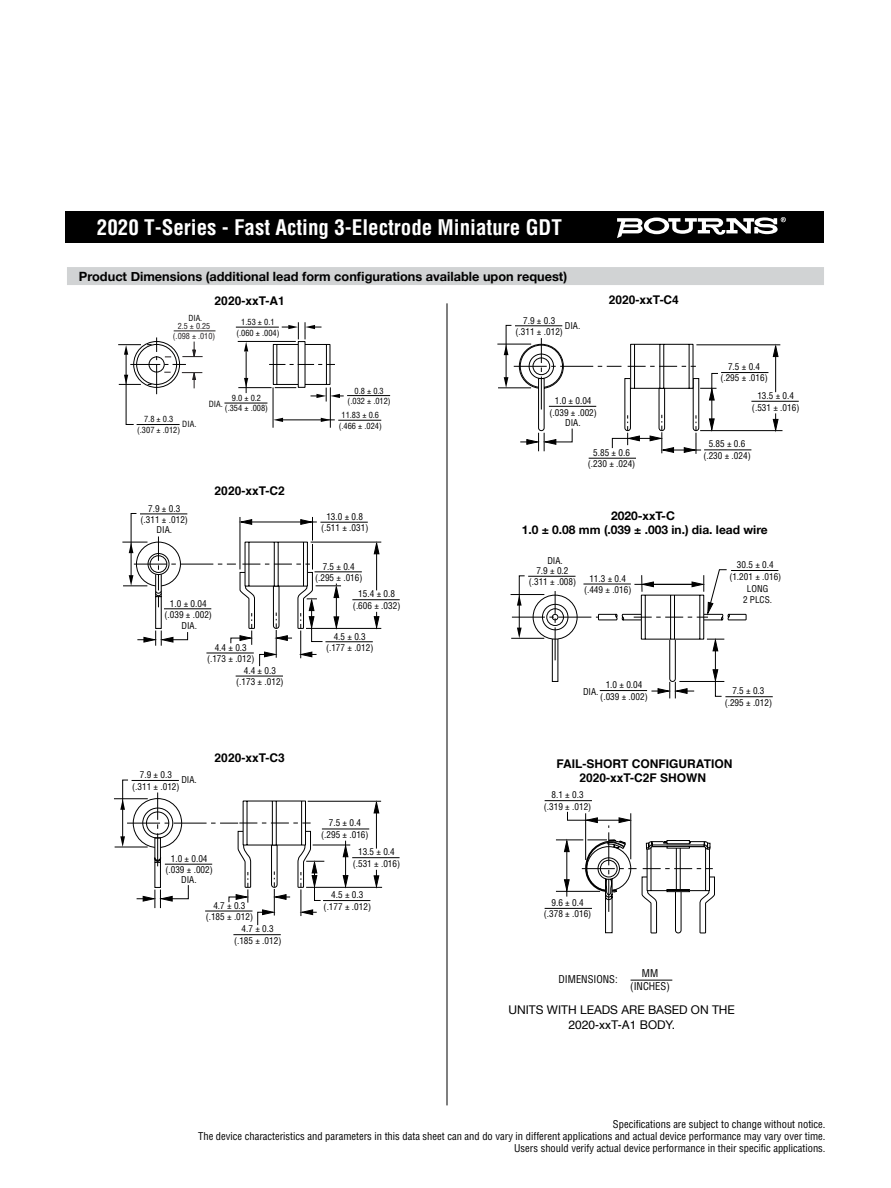
<style>
.page{position:relative;width:891px;height:1188px;background:#fff}
.page>*{position:absolute;margin:0;border:0;box-sizing:border-box;transform-origin:0 0}
.t1{font:700 condensed 21px "Helvetica";color:#fff}
.t2{font:700 12.75px "Helvetica Neue";color:#000}
.t3{font:700 12px/14.4px "Helvetica";color:#000;text-align:center}
.t4{font:700 12px/14.4px "Helvetica Neue";color:#000;text-align:center}
.t5{font:12px "Helvetica Neue";color:#000}
.t6{font:12px "Helvetica";color:#000}
.t7{font:condensed 10.5px/12px "Helvetica";color:#000;text-align:right}
.t8{font:condensed 9.15px/11.6px "Helvetica";color:#000;text-align:center}
.t9{font:condensed 8.4px/10.5px "Helvetica";color:#000;text-align:center}
.t10{font:condensed 8.25px/9.8px "Helvetica";color:#231f20;text-align:center}
.t11{font:condensed 8.25px "Helvetica";color:#000}
.s1{font-family:"Helvetica Neue"}
</style>
<div class="page">
<div style="left:65px;top:212px;width:759px;height:31px;background:#000"></div>
<svg style="left:617px;top:217px;width:169px;height:21px"></svg>
<div style="left:67px;top:267px;width:757px;height:18px;background:#d1d3d4"></div>
<hr style="left:511px;top:638px;width:33px;height:1px;background:#000">
<hr style="left:511px;top:594px;width:33px;height:1px;background:#000">
<svg style="left:512px;top:569px;width:235px;height:130px"></svg>
<hr style="left:583px;top:584px;width:48px;height:1px;background:#000">
<hr style="left:731px;top:570px;width:47px;height:1px;background:#000">
<hr style="left:725px;top:696px;width:48px;height:1px;background:#000">
<svg style="left:556px;top:811px;width:159px;height:122px"></svg>
<hr style="left:545px;top:800px;width:47px;height:1px;background:#000">
<hr style="left:545px;top:908px;width:47px;height:1px;background:#000">
<hr style="left:631px;top:980px;width:41px;height:1px;background:#000">
<hr style="left:447px;top:303px;width:1px;height:802px;background:#000">
<hr style="left:273px;top:387px;width:1px;height:41px;background:#000">
<hr style="left:330px;top:387px;width:1px;height:41px;background:#000">
<hr style="left:338px;top:420px;width:43px;height:1px;background:#000">
<hr style="left:347px;top:395px;width:43px;height:1px;background:#000">
<svg style="left:118px;top:322px;width:226px;height:103px"></svg>
<svg style="left:374px;top:541px;width:5px;height:13px"></svg>
<svg style="left:374px;top:612px;width:5px;height:16px"></svg>
<hr style="left:376px;top:549px;width:1px;height:41px;background:#000">
<hr style="left:306px;top:628px;width:75px;height:1px;background:#000">
<hr style="left:311px;top:542px;width:70px;height:1px;background:#000">
<hr style="left:325px;top:641px;width:48px;height:1px;background:#000">
<hr style="left:236px;top:676px;width:47px;height:1px;background:#000">
<hr style="left:352px;top:599px;width:48px;height:1px;background:#000">
<hr style="left:320px;top:522px;width:48px;height:1px;background:#000">
<svg style="left:122px;top:513px;width:219px;height:154px"></svg>
<hr style="left:315px;top:571px;width:47px;height:1px;background:#000">
<svg style="left:343px;top:841px;width:5px;height:46px"></svg>
<hr style="left:306px;top:887px;width:76px;height:1px;background:#000">
<hr style="left:313px;top:845px;width:37px;height:1px;background:#000">
<hr style="left:115px;top:847px;width:33px;height:1px;background:#000">
<hr style="left:114px;top:798px;width:34px;height:1px;background:#000">
<svg style="left:120px;top:779px;width:204px;height:147px"></svg>
<hr style="left:132px;top:780px;width:47px;height:1px;background:#000">
<hr style="left:165px;top:864px;width:47px;height:1px;background:#000">
<svg style="left:374px;top:800px;width:5px;height:13px"></svg>
<svg style="left:374px;top:870px;width:5px;height:18px"></svg>
<hr style="left:376px;top:808px;width:1px;height:41px;background:#000">
<hr style="left:308px;top:801px;width:73px;height:1px;background:#000">
<hr style="left:352px;top:857px;width:48px;height:1px;background:#000">
<hr style="left:322px;top:829px;width:47px;height:1px;background:#000">
<hr style="left:323px;top:900px;width:47px;height:1px;background:#000">
<hr style="left:233px;top:934px;width:48px;height:1px;background:#000">
<hr style="left:205px;top:911px;width:47px;height:1px;background:#000">
<hr style="left:700px;top:430px;width:83px;height:1px;background:#000">
<hr style="left:498px;top:388px;width:33px;height:1px;background:#000">
<hr style="left:497px;top:344px;width:34px;height:1px;background:#000">
<svg style="left:504px;top:325px;width:215px;height:129px"></svg>
<hr style="left:515px;top:325px;width:47px;height:1px;background:#000">
<hr style="left:549px;top:406px;width:47px;height:1px;background:#000">
<svg style="left:773px;top:344px;width:5px;height:13px"></svg>
<svg style="left:773px;top:413px;width:5px;height:19px"></svg>
<hr style="left:775px;top:352px;width:1px;height:40px;background:#000">
<hr style="left:696px;top:345px;width:84px;height:1px;background:#000">
<hr style="left:751px;top:401px;width:48px;height:1px;background:#000">
<hr style="left:721px;top:372px;width:47px;height:1px;background:#000">
<hr style="left:589px;top:458px;width:47px;height:1px;background:#000">
<hr style="left:704px;top:450px;width:47px;height:1px;background:#000">
<h1 class="t1" style="left:97px;top:215px;width:466px">2020 T-Series - Fast Acting 3-Electrode Miniature GDT</h1>
<h2 class="t2" style="left:79px;top:266px;width:490px">Product Dimensions (additional lead form configurations available upon request)</h2>
<h3 class="t3" style="left:215px;top:293px;width:72px">2020-xxT-A1</h3>
<p class="t11" style="left:188px;top:313px;width:15px">DIA.</p>
<p class="t10" style="left:173px;top:321px;width:44px">2.5 ± 0.25 (.098 ± .010)</p>
<p class="t9" style="left:236px;top:317px;width:45px">1.53 ± 0.1 (.060 ± .004)</p>
<p class="t8" style="left:516px;top:314px;width:49px">7.9 ± 0.3 (.311 ± .012)</p>
<p class="t8" style="left:565px;top:320px;width:17px">DIA.</p>
<h3 class="t3" style="left:609px;top:293px;width:72px">2020-xxT-C4</h3>
<p class="t8" style="left:720px;top:361px;width:49px">7.5 ± 0.4 (.295 ± .016)</p>
<p class="t9" style="left:137px;top:414px;width:45px">7.8 ± 0.3 (.307 ± .012)</p>
<p class="t9" style="left:182px;top:419px;width:16px">DIA.</p>
<p class="t9" style="left:209px;top:398px;width:16px">DIA.</p>
<p class="t9" style="left:225px;top:393px;width:45px">9.0 ± 0.2 (.354 ± .008)</p>
<p class="t8" style="left:141px;top:502px;width:49px">7.9 ± 0.3 (.311 ± .012)</p>
<p class="t8" style="left:157px;top:524px;width:17px">DIA.</p>
<h3 class="t3" style="left:215px;top:484px;width:72px">2020-xxT-C2</h3>
<p class="t8" style="left:165px;top:597px;width:49px">1.0 ± 0.04 (.039 ± .002)</p>
<p class="t8" style="left:181px;top:620px;width:17px">DIA.</p>
<p class="t8" style="left:207px;top:641px;width:49px">4.4 ± 0.3 (.173 ± .012)</p>
<p class="t8" style="left:236px;top:665px;width:49px">4.4 ± 0.3 (.173 ± .012)</p>
<p class="t8" style="left:132px;top:769px;width:49px">7.9 ± 0.3 (.311 ± .012)</p>
<p class="t8" style="left:181px;top:774px;width:17px">DIA.</p>
<h3 class="t3" style="left:215px;top:750px;width:72px">2020-xxT-C3</h3>
<p class="t9" style="left:348px;top:385px;width:45px">0.8 ± 0.3 (.032 ± .012)</p>
<p class="t9" style="left:339px;top:410px;width:45px">11.83 ± 0.6 (.466 ± .024)</p>
<p class="t8" style="left:321px;top:511px;width:49px">13.0 ± 0.8 (.511 ± .031)</p>
<p class="t8" style="left:315px;top:560px;width:49px">7.5 ± 0.4 (.295 ± .016)</p>
<p class="t8" style="left:353px;top:588px;width:49px">15.4 ± 0.8 (.606 ± .032)</p>
<p class="t8" style="left:326px;top:630px;width:49px">4.5 ± 0.3 (.177 ± .012)</p>
<p class="t8" style="left:321px;top:817px;width:49px">7.5 ± 0.4 (.295 ± .016)</p>
<p class="t8" style="left:165px;top:853px;width:49px">1.0 ± 0.04 (.039 ± .002)</p>
<p class="t8" style="left:353px;top:846px;width:49px">13.5 ± 0.4 (.531 ± .016)</p>
<p class="t8" style="left:181px;top:874px;width:17px">DIA.</p>
<p class="t8" style="left:206px;top:899px;width:49px">4.7 ± 0.3 (.185 ± .012)</p>
<p class="t8" style="left:234px;top:923px;width:49px">4.7 ± 0.3 (.185 ± .012)</p>
<p class="t8" style="left:324px;top:889px;width:49px">4.5 ± 0.3 (.177 ± .012)</p>
<p class="t8" style="left:549px;top:395px;width:49px">1.0 ± 0.04 (.039 ± .002)</p>
<p class="t8" style="left:752px;top:390px;width:49px">13.5 ± 0.4 (.531 ± .016)</p>
<p class="t8" style="left:565px;top:416px;width:17px">DIA.</p>
<p class="t8" style="left:588px;top:446px;width:49px">5.85 ± 0.6 (.230 ± .024)</p>
<p class="t8" style="left:703px;top:438px;width:49px">5.85 ± 0.6 (.230 ± .024)</p>
<h3 class="t4" style="left:522px;top:509px;width:247px">2020-xxT-C<br>1.0 ± 0.08 mm (.039 ± .003 in.) dia. lead wire</h3>
<p class="t8" style="left:536px;top:556px;width:34px;line-height:9.8px">DIA.<br>7.9 ± 0.2</p>
<p class="t8" style="left:529px;top:576px;width:49px">(.311 ± .008)</p>
<p class="t8" style="left:584px;top:572px;width:49px">11.3 ± 0.4 (.449 ± .016)</p>
<p class="t8" style="left:583px;top:686px;width:17px">DIA.</p>
<p class="t8" style="left:600px;top:679px;width:49px">1.0 ± 0.04 (.039 ± .002)</p>
<p class="t8" style="left:729px;top:559px;width:54px">30.5 ± 0.4 (1.201 ± .016)</p>
<p class="t8" style="left:743px;top:582px;width:31px">LONG<br>2 PLCS.</p>
<p class="t8" style="left:725px;top:685px;width:49px">7.5 ± 0.3 (.295 ± .012)</p>
<h3 class="t3" style="left:557px;top:756px;width:177px">FAIL-SHORT CONFIGURATION<br>2020-xxT-C2F SHOWN</h3>
<p class="t8" style="left:544px;top:789px;width:49px">8.1 ± 0.3 (.319 ± .012)</p>
<p class="t8" style="left:544px;top:896px;width:49px">9.6 ± 0.4 (.378 ± .016)</p>
<p class="t7" style="left:559px;top:973px;width:61px">DIMENSIONS:</p>
<p class="t7" style="left:630px;top:967px;width:41px;line-height:12.6px;text-align:center">MM (INCHES)</p>
<h3 class="t5" style="left:509px;top:1001px;width:228px">UNITS WITH LEADS ARE BASED ON THE</h3>
<h3 class="t6" style="left:568px;top:1015px;width:108px">2020-xxT-A1 <span class="s1">BODY.</span></h3>
<p class="t7" style="left:198px;top:1118px;width:629px">Specifications are subject to change without notice.<br>The device characteristics and parameters in this data sheet can and do vary in different applications and actual device performance may vary over time.<br>Users should verify actual device performance in their specific applications.</p>
</div>
